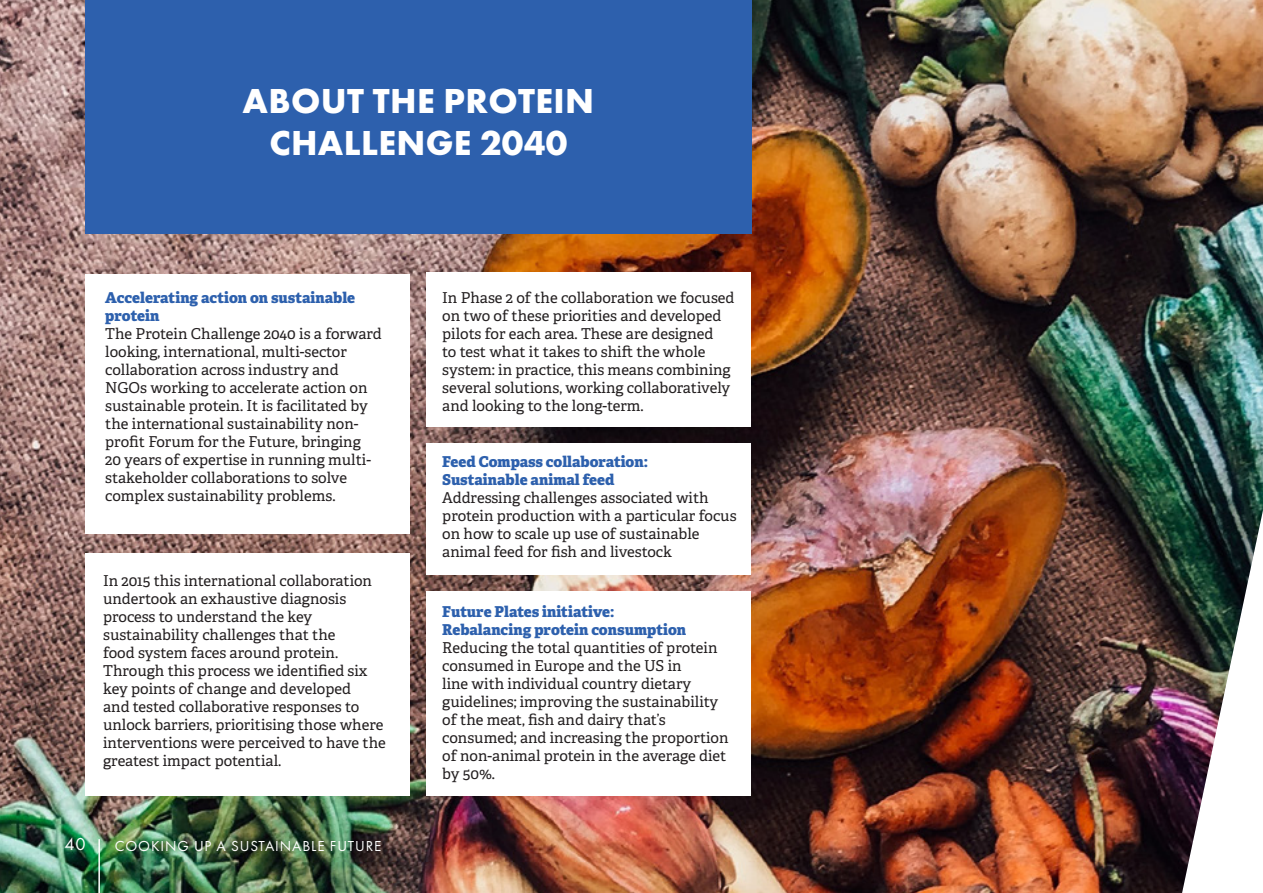
<style>
.page{position:relative;width:1263px;height:893px;background:#fff}
.page>*{position:absolute;margin:0;border:0;box-sizing:border-box;transform-origin:0 0}
.Futura_heading{font:700 36px "Futura PT";letter-spacing:.01em;color:#fff}
.Futura_heading-2{font:18px "Futura PT";color:#fff}
.Adelle_general_text{font:15px/18px "Adelle";color:#231f20}
.Adelle_general_text-2{font:800 15px/18px "Adelle";color:#2d60ad}
.Futura_heading-3{font:15px "Futura PT";letter-spacing:.06em;color:#fff}
</style>
<div class="page">
<img style="left:0;top:0;width:1263px;height:893px">
<div style="left:426px;top:591px;width:324px;height:204px;background:#fff"></div>
<div style="left:85px;top:274px;width:324px;height:260px;background:#fff"></div>
<div style="left:85px;top:553px;width:324px;height:242px;background:#fff"></div>
<div style="left:426px;top:443px;width:324px;height:132px;background:#fff"></div>
<div style="left:426px;top:272px;width:324px;height:154px;background:#fff"></div>
<div style="left:85px;top:0;width:667px;height:234px;background:#2d60ad"></div>
<hr style="left:98px;top:839px;width:2px;height:54px;background:#fff">
<p class="Futura_heading" style="left:243px;top:77px;width:353px">ABOUT THE PROTEIN</p>
<p class="Futura_heading" style="left:269px;top:119px;width:299px">CHALLENGE 2040</p>
<p class="Adelle_general_text-2" style="left:105px;top:288px;width:252px">Accelerating action on sustainable protein</p>
<p class="Adelle_general_text" style="left:105px;top:325px;width:278px">The Protein Challenge 2040 is a forward looking, international, multi-sector collaboration across industry and NGOs working to accelerate action on sustainable protein. It is facilitated by the international sustainability non&shy;profit Forum for the Future, bringing<br>20 years of expertise in running multi&shy;stakeholder collaborations to solve complex sustainability problems.</p>
<p class="Adelle_general_text" style="left:103px;top:572px;width:284px">In 2015 this international collaboration undertook an exhaustive diagnosis process to understand the key sustainability challenges that the<br>food system faces around protein.<br>Through this process we identified six key points of change and developed<br>and tested collaborative responses to unlock barriers, prioritising those where interventions were perceived to have the greatest impact potential.</p>
<p class="Futura_heading-2" style="left:64px;top:834px;width:23px">40</p>
<p class="Futura_heading-3" style="left:115px;top:837px;width:268px">COOKING UP A SUSTAINABLE FUTURE</p>
<p class="Adelle_general_text" style="left:442px;top:289px;width:294px">In Phase 2 of the collaboration we focused on two of these priorities and developed pilots for each area. These are designed<br>to test what it takes to shift the whole system: in practice, this means combining several solutions, working collaboratively and looking to the long-term.</p>
<p class="Adelle_general_text-2" style="left:442px;top:453px;width:207px">Feed Compass collaboration:</p>
<p class="Adelle_general_text-2" style="left:442px;top:471px;width:174px">Sustainable animal feed</p>
<p class="Adelle_general_text" style="left:442px;top:489px;width:296px">Addressing challenges associated with protein production with a particular focus on how to scale up use of sustainable animal feed for fish and livestock</p>
<p class="Adelle_general_text-2" style="left:442px;top:603px;width:174px">Future Plates initiative:</p>
<p class="Adelle_general_text-2" style="left:442px;top:621px;width:245px">Rebalancing protein consumption</p>
<p class="Adelle_general_text" style="left:442px;top:639px;width:288px">Reducing the total quantities of protein consumed in Europe and the US in<br>line with individual country dietary guidelines; improving the sustainability of the meat, fish and dairy that’s consumed; and increasing the proportion of non-animal protein in the average diet by 50%.</p>
</div>
